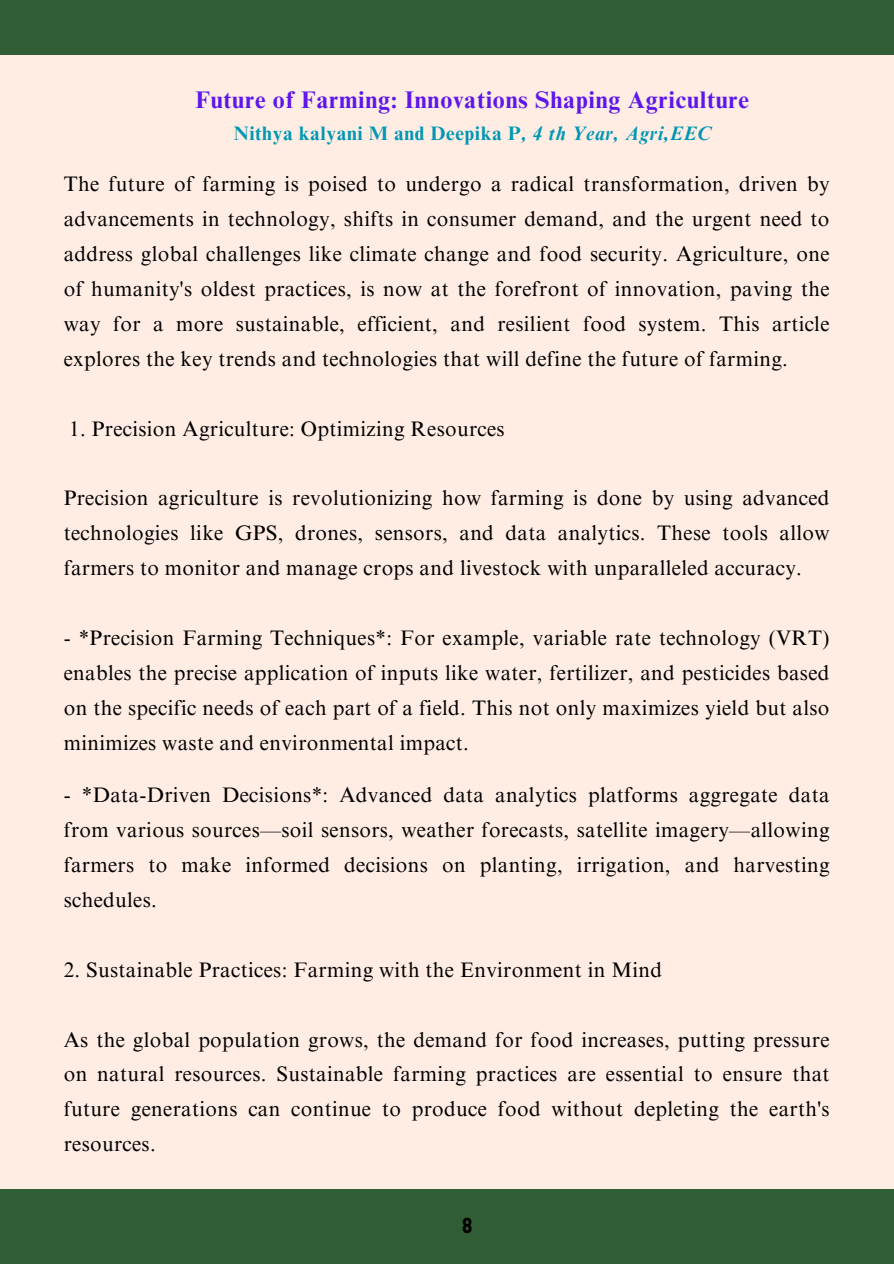
<style>
.page{position:relative;width:894px;height:1264px;background:#fff}
.page>*{position:absolute;margin:0;border:0;box-sizing:border-box;transform-origin:0 0}
.t1{font:700 24px "Times NRMT Pro";letter-spacing:.03em;color:#5e17eb}
.t2{font:21px/34.8px "Times NRMT Pro";letter-spacing:.015em;color:#000;text-align:justify}
.t3{font:700 semi-condensed 21px "Barlow";color:#000}
.t4{font:700 19.5px "Times NRMT Pro";letter-spacing:.03em;color:#0097b2}
.s1{font-style:italic}
</style>
<div class="page">
<div style="left:0;top:0;width:893px;height:1263px;background:#ffede3"></div>
<div style="left:0;top:1188px;width:893px;height:75px;background:#315d34"></div>
<div style="left:0;top:0;width:893px;height:55px;background:#315d34"></div>
<p class="t1" style="left:195px;top:90px;width:554px">Future of Farming: Innovations Shaping Agriculture</p>
<p class="t4" style="left:234px;top:126px;width:478px">Nithya kalyani M and Deepika P<span class="s1">, 4 th Year, Agri,EEC</span></p>
<h1 class="t2" style="left:64px;top:169px;width:767px">The future of farming is poised to undergo a radical transformation, driven by advancements in technology, shifts in consumer demand, and the urgent need to address global challenges like climate change and food security. Agriculture, one of humanity's oldest practices, is now at the forefront of innovation, paving the way for a more sustainable, efficient, and resilient food system. This article explores the key trends and technologies that will define the future of farming.</h1>
<p class="t2" style="left:69px;top:413px;width:436px">1. Precision Agriculture: Optimizing Resources</p>
<p class="t2" style="left:64px;top:483px;width:767px">Precision agriculture is revolutionizing how farming is done by using advanced technologies like GPS, drones, sensors, and data analytics. These tools allow farmers to monitor and manage crops and livestock with unparalleled accuracy.</p>
<p class="t2" style="left:64px;top:623px;width:767px">- *Precision Farming Techniques*: For example, variable rate technology (VRT) enables the precise application of inputs like water, fertilizer, and pesticides based on the specific needs of each part of a field. This not only maximizes yield but also minimizes waste and environmental impact.</p>
<p class="t2" style="left:64px;top:780px;width:767px">- *Data-Driven Decisions*: Advanced data analytics platforms aggregate data from various sources—soil sensors, weather forecasts, satellite imagery—allowing farmers to make informed decisions on planting, irrigation, and harvesting schedules.</p>
<p class="t2" style="left:64px;top:954px;width:599px">2. Sustainable Practices: Farming with the Environment in Mind</p>
<p class="t2" style="left:64px;top:1024px;width:767px">As the global population grows, the demand for food increases, putting pressure on natural resources. Sustainable farming practices are essential to ensure that future generations can continue to produce food without depleting the earth's resources.</p>
<p class="t3" style="left:462px;top:1211px;width:12px">8</p>
</div>
